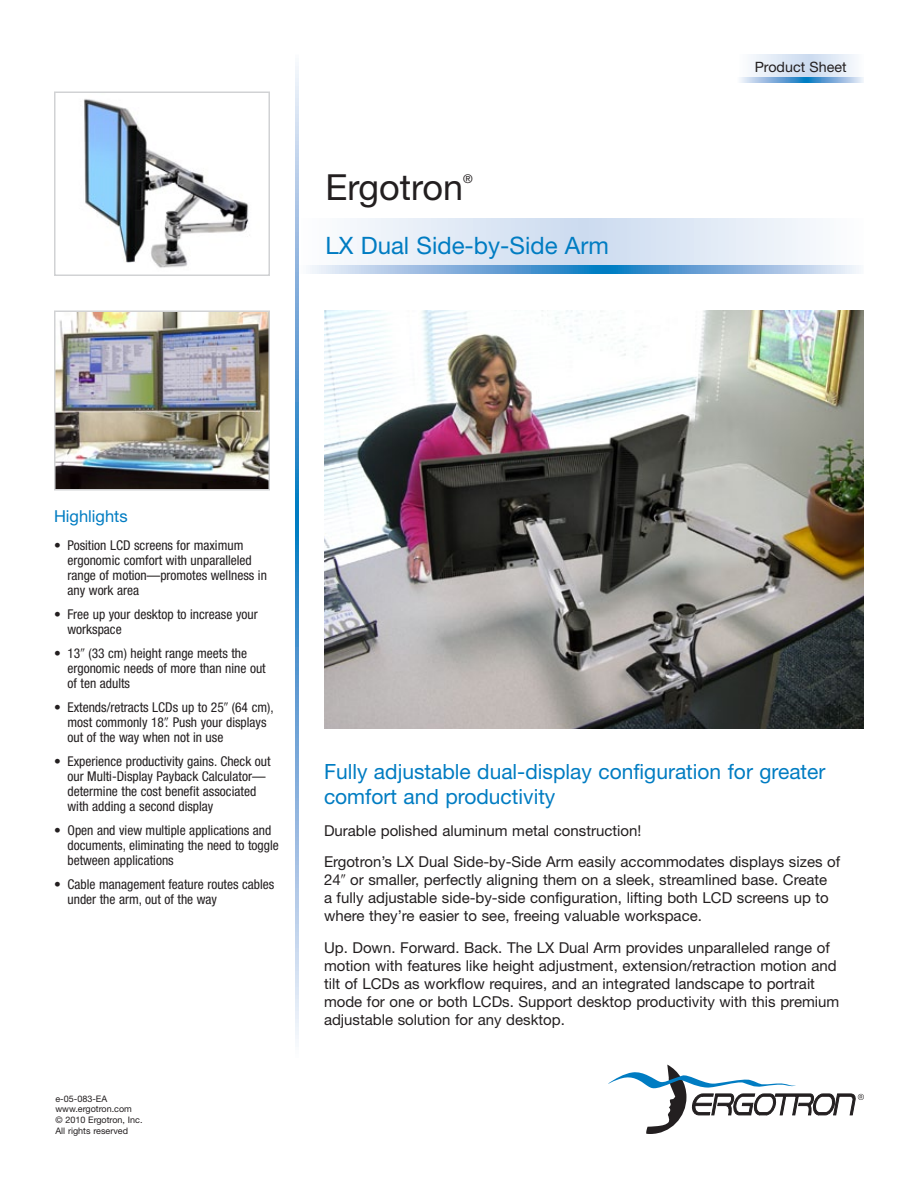
<style>
.page{position:relative;width:918px;height:1188px;background:#fff}
.page>*{position:absolute;margin:0;border:0;box-sizing:border-box;transform-origin:0 0}
.t1{font:36px "Helvetica Neue";color:#231f20}
.t2{font:24px "Helvetica Neue";color:#007cc2}
.t3{font:21px/25.2px "Helvetica Neue";color:#007cc2}
.t4{font:16.5px "Helvetica Neue";color:#007cc2}
.t5{font:15px/18px "Helvetica Neue";color:#231f20}
.t6{font:14.25px "Helvetica Neue";color:#231f20}
.t7{font:condensed 13.5px/15px "Helvetica Neue";color:#231f20}
.t8{font:12px "Helvetica Neue";color:#231f20}
.t9{font:9px/10.8px "Helvetica Neue";color:#231f20}
</style>
<div class="page">
<svg style="left:608px;top:1065px;width:256px;height:69px"></svg>
<img style="left:57px;top:313px;width:210px;height:174px">
<div style="left:54px;top:310px;width:216px;height:180px;border:2px solid #d1d2d4"></div>
<img style="left:325px;top:310px;width:539px;height:419px">
<svg style="left:310px;top:219px;width:549px;height:47px"></svg>
<svg style="left:310px;top:266px;width:549px;height:8px;background:#7eb0dc"></svg>
<svg style="left:295px;top:66px;width:4px;height:973px;background:#7eb0dc"></svg>
<svg style="left:751px;top:54px;width:104px;height:23px;background:#dfe8f5"></svg>
<svg style="left:740px;top:77px;width:124px;height:5px"></svg>
<img style="left:84px;top:99px;width:165px;height:169px">
<div style="left:54px;top:92px;width:216px;height:184px;border:2px solid #d1d2d4"></div>
<h1 class="t1" style="left:326px;top:165px;width:139px">Ergotron</h1>
<p class="t8" style="left:463px;top:171px;width:11px">®</p>
<h2 class="t2" style="left:326px;top:231px;width:285px">LX Dual Side-by-Side Arm</h2>
<p class="t6" style="left:755px;top:58px;width:93px">Product Sheet</p>
<p class="t4" style="left:54px;top:506px;width:75px">Highlights</p>
<p class="t7" style="left:68px;top:538px;width:201px;text-indent:-14px">• Position LCD screens for maximum ergonomic comfort with unparalleled range of motion—promotes wellness in any work area</p>
<p class="t7" style="left:68px;top:607px;width:192px;text-indent:-13px">• Free up your desktop to increase your workspace</p>
<p class="t7" style="left:68px;top:646px;width:200px;text-indent:-14px">• 13 (33 cm) height range meets the ergonomic needs of more than nine out of ten adults</p>
<p class="t7" style="left:68px;top:700px;width:208px;text-indent:-14px">• Extends/retracts LCDs up to 25 (64 cm), most commonly 18. Push your displays out of the way when not in use</p>
<p class="t7" style="left:68px;top:754px;width:205px;text-indent:-14px">• Experience productivity gains. Check out our Multi-Display Payback Calculator— determine the cost benefit associated with adding a second display</p>
<p class="t7" style="left:68px;top:823px;width:213px;text-indent:-14px">• Open and view multiple applications and documents, eliminating the need to toggle between applications</p>
<p class="t7" style="left:68px;top:877px;width:208px;text-indent:-14px">• Cable management feature routes cables under the arm, out of the way</p>
<p class="t9" style="left:56px;top:1093px;width:89px">e-05-083-EA www.ergotron.com<br>© 2010 Ergotron, Inc.<br>All rights reserved</p>
<h3 class="t3" style="left:324px;top:759px;width:503px">Fully adjustable dual-display configuration for greater comfort and productivity</h3>
<p class="t5" style="left:324px;top:815px;width:518px;line-height:31.5px">Durable polished aluminum metal construction!<br>Ergotron’s LX Dual Side-by-Side Arm easily accommodates displays sizes of</p>
<p class="t5" style="left:324px;top:871px;width:506px;text-align:justify">24 or smaller, perfectly aligning them on a sleek, streamlined base. Create a fully adjustable side-by-side configuration, lifting both LCD screens up to where they’re easier to see, freeing valuable workspace.</p>
<p class="t5" style="left:324px;top:938px;width:517px">Up. Down. Forward. Back. The LX Dual Arm provides unparalleled range of motion with features like height adjustment, extension/retraction motion and tilt of LCDs as workflow requires, and an integrated landscape to portrait mode for one or both LCDs. Support desktop productivity with this premium adjustable solution for any desktop.</p>
</div>
